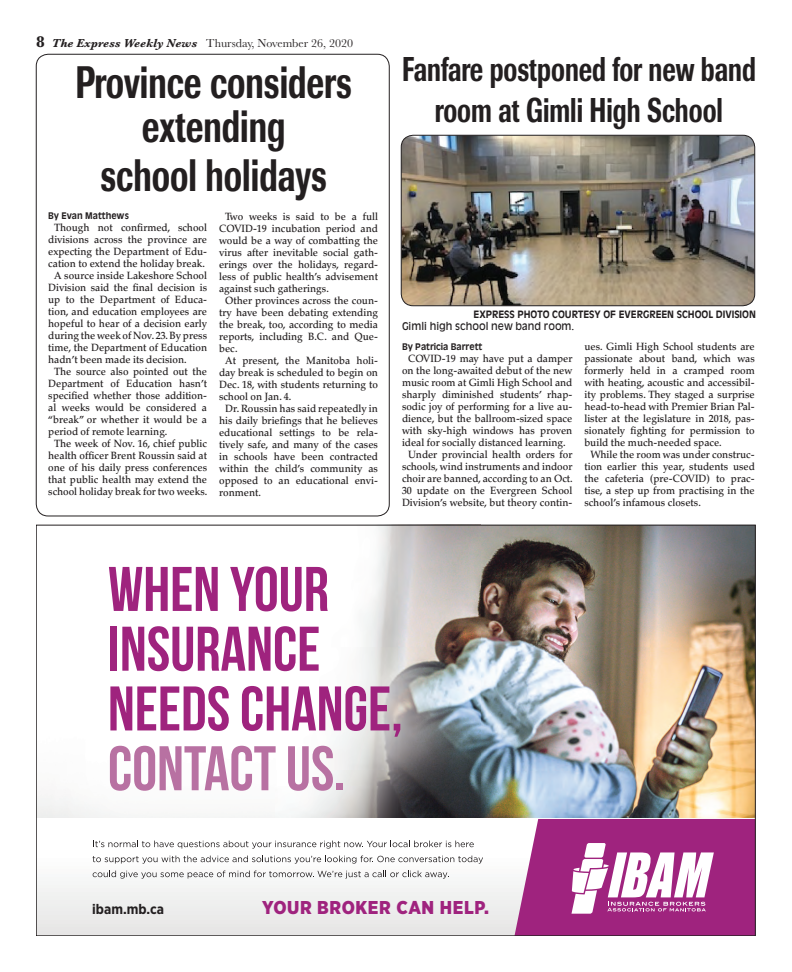
<style>
.page{position:relative;width:792px;height:972px;background:#fff}
.page>*{position:absolute;margin:0;border:0;box-sizing:border-box;transform-origin:0 0}
.t1{font:500 45px/44px "Imago";color:#231f20;text-align:center;scale:.7 1}
.t2{font:500 34px/40.8px "Imago";color:#231f20;text-align:center;scale:.7 1}
.t3{font:900 18.6px "Gotham Narrow";letter-spacing:.03em;color:#9f237e}
.t4{font:700 14px "Gotham Narrow";color:#231f20}
.t5{font:12px "Baskerville";color:#231f20}
.t6{font:500 10.5px "Palatino";color:#231f20;scale:.95 1}
.t7{font:10.5px "Antique Olive";color:#231f20;scale:.95 1}
.t8{font:700 10px "Antique Olive";color:#231f20;scale:.95 1}
.t9{font:700 9px "Antique Olive";color:#231f20;scale:.95 1}
.s1{font-weight:700;font-size:16px}
.s2{font-weight:700;font-style:italic}
</style>
<div class="page">
<img style="left:481px;top:527px;width:273px;height:291px">
<img style="left:38px;top:527px;width:443px;height:291px">
<svg style="left:109px;top:567px;width:109px;height:44px"></svg>
<svg style="left:230px;top:566px;width:98px;height:46px"></svg>
<div style="left:110px;top:627px;width:7px;height:44px;background:#9f237e"></div>
<svg style="left:122px;top:626px;width:197px;height:45px"></svg>
<svg style="left:110px;top:686px;width:119px;height:45px"></svg>
<svg style="left:242px;top:686px;width:158px;height:51px"></svg>
<svg style="left:110px;top:746px;width:166px;height:45px"></svg>
<svg style="left:288px;top:746px;width:55px;height:45px"></svg>
<div style="left:36px;top:819px;width:720px;height:117px;background:linear-gradient(to bottom,#fff,#e7e6e6)"></div>
<svg style="left:514px;top:819px;width:240px;height:115px"></svg>
<svg style="left:93px;top:841px;width:381px;height:8px"></svg>
<svg style="left:93px;top:856px;width:390px;height:8px"></svg>
<svg style="left:93px;top:871px;width:356px;height:8px"></svg>
<img style="left:401px;top:135px;width:354px;height:171px;border-radius:12px">
<div style="left:401px;top:135px;width:354px;height:171px;border:1px solid #231f20;border-radius:12px"></div>
<p class="t5" style="left:36px;top:39px;width:319px"><span class="s1">8</span> <span class="s2">The Express Weekly News</span> Thursday, November 26, 2020</p>
<p class="t1" style="left:76px;top:65px;width:396px">Province considers extending</p>
<p class="t1" style="left:101px;top:158px;width:325px">school holidays</p>
<p class="t9" style="left:48px;top:212px;width:86px">By Evan Matthews</p>
<p class="t6" style="left:54px;top:224px;width:162px">Though not confirmed, school</p>
<p class="t6" style="left:48px;top:236px;width:169px">divisions across the province are</p>
<p class="t6" style="left:48px;top:248px;width:169px">expecting the Department of Edu-</p>
<p class="t6" style="left:48px;top:260px;width:166px">cation to extend the holiday break.</p>
<p class="t6" style="left:54px;top:272px;width:162px">A source inside Lakeshore School</p>
<p class="t6" style="left:48px;top:284px;width:169px">Division said the final decision is</p>
<p class="t6" style="left:48px;top:296px;width:169px">up to the Department of Educa-</p>
<p class="t6" style="left:48px;top:308px;width:169px">tion, and education employees are</p>
<p class="t6" style="left:48px;top:320px;width:169px">hopeful to hear of a decision early</p>
<p class="t6" style="left:48px;top:332px;width:169px">during the week of Nov. 23. By press</p>
<p class="t6" style="left:48px;top:344px;width:169px">time, the Department of Education</p>
<p class="t6" style="left:48px;top:356px;width:147px">hadn’t been made its decision.</p>
<p class="t6" style="left:54px;top:368px;width:162px">The source also pointed out the</p>
<p class="t6" style="left:48px;top:380px;width:169px">Department of Education hasn’t</p>
<p class="t6" style="left:48px;top:392px;width:169px">specified whether those addition-</p>
<p class="t6" style="left:48px;top:404px;width:169px">al weeks would be considered a</p>
<p class="t6" style="left:48px;top:416px;width:169px">“break” or whether it would be a</p>
<p class="t6" style="left:48px;top:428px;width:127px">period of remote learning.</p>
<p class="t6" style="left:54px;top:440px;width:162px">The week of Nov. 16, chief public</p>
<p class="t6" style="left:48px;top:452px;width:169px">health officer Brent Roussin said at</p>
<p class="t6" style="left:48px;top:464px;width:169px">one of his daily press conferences</p>
<p class="t6" style="left:48px;top:476px;width:169px">that public health may extend the</p>
<p class="t6" style="left:48px;top:488px;width:169px">school holiday break for two weeks.</p>
<p class="t6" style="left:225px;top:212px;width:162px">Two weeks is said to be a full</p>
<p class="t6" style="left:219px;top:224px;width:169px">COVID-19 incubation period and</p>
<p class="t6" style="left:219px;top:236px;width:169px">would be a way of combatting the</p>
<p class="t6" style="left:219px;top:248px;width:169px">virus after inevitable social gath-</p>
<p class="t6" style="left:219px;top:260px;width:169px">erings over the holidays, regard-</p>
<p class="t6" style="left:219px;top:272px;width:169px">less of public health’s advisement</p>
<p class="t6" style="left:219px;top:284px;width:117px">against such gatherings.</p>
<p class="t6" style="left:225px;top:296px;width:162px">Other provinces across the coun-</p>
<p class="t6" style="left:219px;top:308px;width:169px">try have been debating extending</p>
<p class="t6" style="left:219px;top:320px;width:169px">the break, too, according to media</p>
<p class="t6" style="left:219px;top:332px;width:169px">reports, including B.C. and Que-</p>
<p class="t6" style="left:219px;top:344px;width:21px">bec.</p>
<p class="t6" style="left:225px;top:356px;width:162px">At present, the Manitoba holi-</p>
<p class="t6" style="left:219px;top:368px;width:169px">day break is scheduled to begin on</p>
<p class="t6" style="left:219px;top:380px;width:169px">Dec. 18, with students returning to</p>
<p class="t6" style="left:219px;top:392px;width:78px">school on Jan. 4.</p>
<p class="t6" style="left:225px;top:404px;width:162px">Dr. Roussin has said repeatedly in</p>
<p class="t6" style="left:219px;top:416px;width:169px">his daily briefings that he believes</p>
<p class="t6" style="left:219px;top:428px;width:169px">educational settings to be rela-</p>
<p class="t6" style="left:219px;top:440px;width:169px">tively safe, and many of the cases</p>
<p class="t6" style="left:219px;top:452px;width:169px">in schools have been contracted</p>
<p class="t6" style="left:219px;top:464px;width:169px">within the child’s community as</p>
<p class="t6" style="left:219px;top:476px;width:169px">opposed to an educational envi-</p>
<p class="t6" style="left:219px;top:488px;width:46px">ronment.</p>
<p class="t2" style="left:402px;top:52px;width:507px">Fanfare postponed for new band room at Gimli High School</p>
<p class="t8" style="left:474px;top:310px;width:299px">EXPRESS PHOTO COURTESY OF EVERGREEN SCHOOL DIVISION</p>
<p class="t7" style="left:402px;top:322px;width:183px">Gimli high school new band room.</p>
<p class="t9" style="left:402px;top:343px;width:86px">By Patricia Barrett</p>
<p class="t6" style="left:408px;top:354px;width:175px">COVID-19 may have put a damper</p>
<p class="t6" style="left:402px;top:366px;width:181px">on the long-awaited debut of the new</p>
<p class="t6" style="left:402px;top:378px;width:181px">music room at Gimli High School and</p>
<p class="t6" style="left:402px;top:390px;width:181px">sharply diminished students’ rhap-</p>
<p class="t6" style="left:402px;top:402px;width:181px">sodic joy of performing for a live au-</p>
<p class="t6" style="left:402px;top:414px;width:181px">dience, but the ballroom-sized space</p>
<p class="t6" style="left:402px;top:426px;width:181px">with sky-high windows has proven</p>
<p class="t6" style="left:402px;top:438px;width:174px">ideal for socially distanced learning.</p>
<p class="t6" style="left:408px;top:450px;width:175px">Under provincial health orders for</p>
<p class="t6" style="left:402px;top:462px;width:181px">schools, wind instruments and indoor</p>
<p class="t6" style="left:402px;top:474px;width:181px">choir are banned, according to an Oct.</p>
<p class="t6" style="left:402px;top:486px;width:181px">30 update on the Evergreen School</p>
<p class="t6" style="left:402px;top:498px;width:181px">Division’s website, but theory contin-</p>
<p class="t6" style="left:584px;top:342px;width:181px">ues. Gimli High School students are</p>
<p class="t6" style="left:584px;top:354px;width:181px">passionate about band, which was</p>
<p class="t6" style="left:584px;top:366px;width:181px">formerly held in a cramped room</p>
<p class="t6" style="left:584px;top:378px;width:181px">with heating, acoustic and accessibil-</p>
<p class="t6" style="left:584px;top:390px;width:181px">ity problems. They staged a surprise</p>
<p class="t6" style="left:584px;top:402px;width:181px">head-to-head with Premier Brian Pal-</p>
<p class="t6" style="left:584px;top:414px;width:181px">lister at the legislature in 2018, pas-</p>
<p class="t6" style="left:584px;top:426px;width:181px">sionately fighting for permission to</p>
<p class="t6" style="left:584px;top:438px;width:146px">build the much-needed space.</p>
<p class="t6" style="left:590px;top:450px;width:175px">While the room was under construc-</p>
<p class="t6" style="left:584px;top:462px;width:181px">tion earlier this year, students used</p>
<p class="t6" style="left:584px;top:474px;width:181px">the cafeteria (pre-COVID) to prac-</p>
<p class="t6" style="left:584px;top:486px;width:181px">tise, a step up from practising in the</p>
<p class="t6" style="left:584px;top:498px;width:124px">school’s infamous closets.</p>
<p class="t4" style="left:92px;top:902px;width:73px">ibam.mb.ca</p>
<p class="t3" style="left:262px;top:901px;width:228px">YOUR BROKER CAN HELP.</p>
</div>
